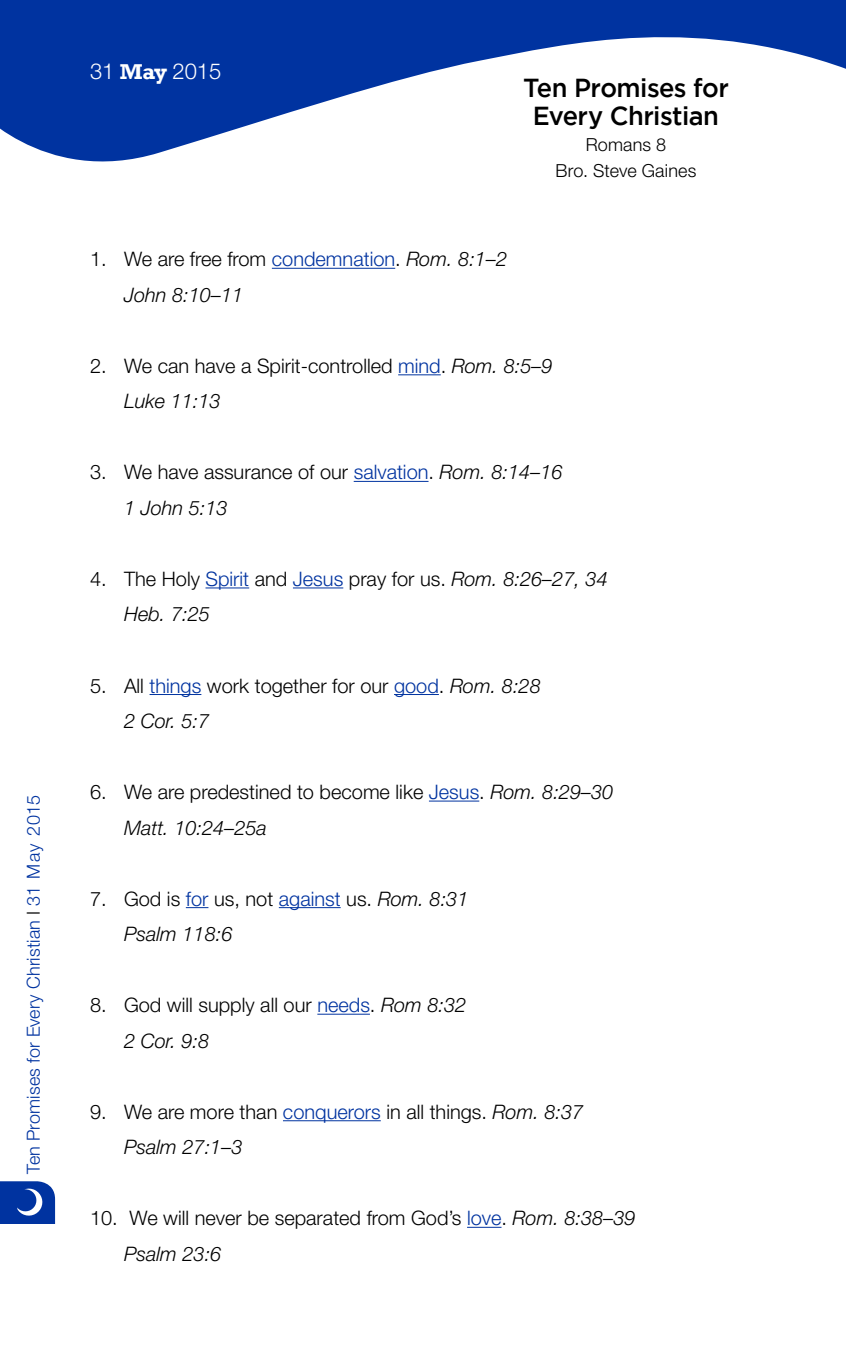
<style>
.page{position:relative;width:846px;height:1368px;background:#fff}
.page>*{position:absolute;margin:0;border:0;box-sizing:border-box;transform-origin:0 0}
.t1{font:500 26px/28px "Gotham";letter-spacing:-.02em;color:#000;text-align:center}
.t2{font:300 22px "Helvetica Neue LT Std";color:#fff}
.t3{font:300 20px/35.6px "Helvetica Neue LT Std";color:#000}
.t4{font:italic 300 20px/35.6px "Helvetica Neue LT Std";color:#000}
.t5{font:300 18px "Helvetica Neue LT Std";letter-spacing:.01em;color:#0033a0}
.t6{font:300 18px/26px "Helvetica Neue LT Std";letter-spacing:.01em;color:#000;text-align:center}
.s1{color:#000}
.s2{font-family:"Rockwell";font-weight:700}
.s3{font-style:normal}
.s4{font-style:normal;color:#0033a0}
.s5{color:#0033a0}
.s6{font-style:italic}
</style>
<div class="page">
<svg style="left:0;top:1181px;width:55px;height:43px;background:#1f4bab"></svg>
<svg style="left:0;top:0;width:846px;height:162px;fill:#0033a0"></svg>
<hr style="left:272px;top:268px;width:123px;height:1px;background:#0033a0">
<hr style="left:398px;top:374px;width:43px;height:1px;background:#0033a0">
<hr style="left:354px;top:481px;width:75px;height:1px;background:#0033a0">
<hr style="left:206px;top:587px;width:43px;height:1px;background:#0033a0">
<hr style="left:293px;top:587px;width:50px;height:1px;background:#0033a0">
<hr style="left:150px;top:694px;width:51px;height:1px;background:#0033a0">
<hr style="left:394px;top:694px;width:45px;height:1px;background:#0033a0">
<hr style="left:429px;top:801px;width:50px;height:1px;background:#0033a0">
<svg style="left:186px;top:907px;width:22px;height:1px"></svg>
<hr style="left:279px;top:907px;width:62px;height:1px;background:#0033a0">
<hr style="left:317px;top:1014px;width:53px;height:1px;background:#0033a0">
<hr style="left:283px;top:1120px;width:98px;height:1px;background:#0033a0">
<hr style="left:467px;top:1227px;width:35px;height:1px;background:#0033a0">
<p class="t5" style="left:22px;top:1174px;width:381px;rotate:-90deg">Ten Promises for Every Christian <span class="s1">I</span> 31 May 2015</p>
<p class="t2" style="left:90px;top:58px;width:133px">31 <span class="s2">May</span> 2015</p>
<h1 class="t1" style="left:523px;top:73px;width:207px">Ten Promises for<br>Every Christian</h1>
<p class="t6" style="left:556px;top:131px;width:143px">Romans 8<br>Bro. Steve Gaines</p>
<p class="t4" style="left:124px;top:241px;width:385px;text-indent:-34px"><span class="s3">1. We are free from</span> <span class="s4">condemnation</span><span class="s3">.</span> Rom. 8:1–2<br>John 8:10–11</p>
<p class="t3" style="left:124px;top:348px;width:430px;text-indent:-34px">2. We can have a Spirit-controlled <span class="s5">mind</span>. <span class="s6">Rom. 8:5–9<br>Luke 11:13</span></p>
<p class="t3" style="left:124px;top:454px;width:440px;text-indent:-34px">3. We have assurance of our <span class="s5">salvation</span>. <span class="s6">Rom. 8:14–16<br>1 John 5:13</span></p>
<p class="t3" style="left:124px;top:561px;width:485px;text-indent:-34px">4. The Holy <span class="s5">Spirit</span> and <span class="s5">Jesus</span> pray for us. <span class="s6">Rom. 8:26–27, 34<br>Heb. 7:25</span></p>
<p class="t3" style="left:124px;top:667px;width:418px;text-indent:-34px">5. All <span class="s5">things</span> work together for our <span class="s5">good</span>. <span class="s6">Rom. 8:28<br>2 Cor. 5:7</span></p>
<p class="t3" style="left:124px;top:774px;width:491px;text-indent:-34px">6. We are predestined to become like <span class="s5">Jesus</span>. <span class="s6">Rom. 8:29–30<br>Matt. 10:24–25a</span></p>
<p class="t4" style="left:124px;top:880px;width:346px;text-indent:-34px"><span class="s3">7. God is</span> <span class="s4">for</span> <span class="s3">us, not</span> <span class="s4">against</span> <span class="s3">us.</span> Rom. 8:31<br>Psalm 118:6</p>
<p class="t3" style="left:124px;top:987px;width:344px;text-indent:-34px">8. God will supply all our <span class="s5">needs</span>. <span class="s6">Rom 8:32<br>2 Cor. 9:8</span></p>
<p class="t3" style="left:124px;top:1093px;width:461px;text-indent:-34px">9. We are more than <span class="s5">conquerors</span> in all things. <span class="s6">Rom. 8:37<br>Psalm 27:1–3</span></p>
<p class="t3" style="left:124px;top:1200px;width:513px;text-indent:-34px">10. We will never be separated from God’s <span class="s5">love</span>. <span class="s6">Rom. 8:38–39<br>Psalm 23:6</span></p>
</div>
